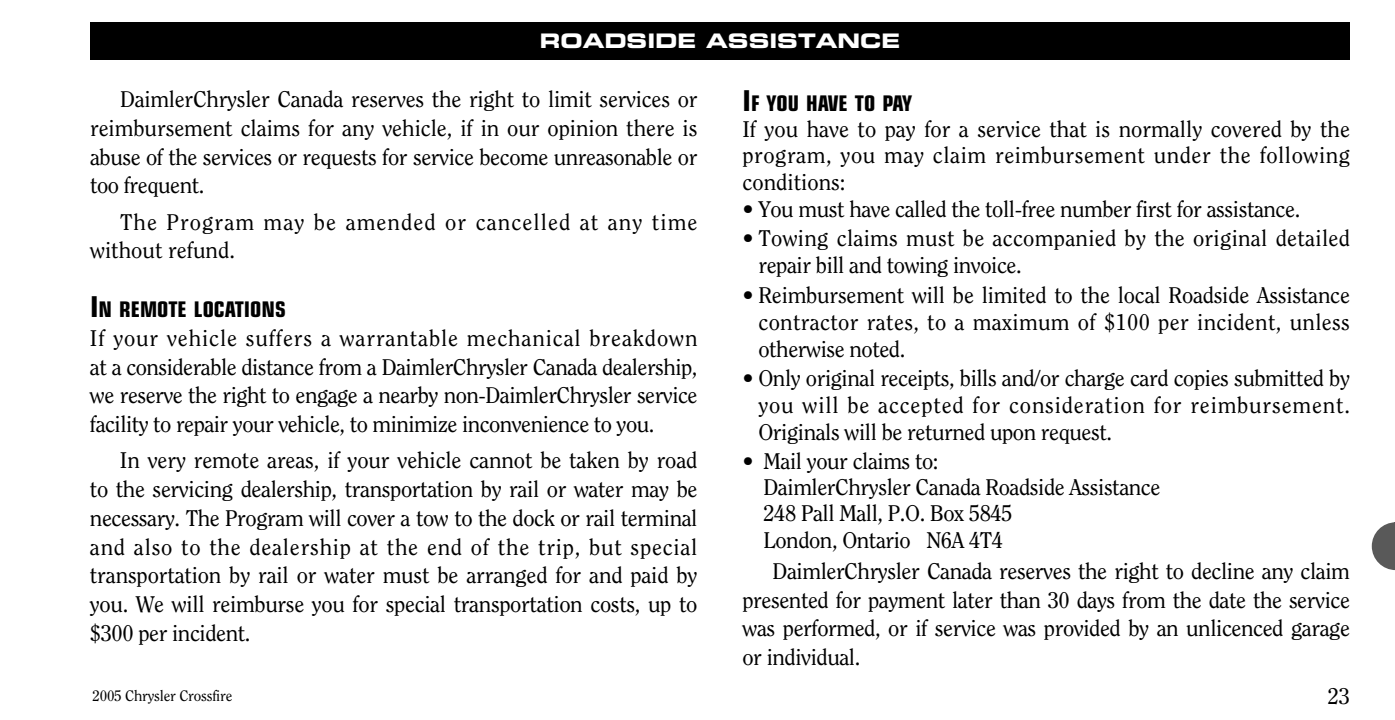
<style>
.page{position:relative;width:1395px;height:720px;background:#fff}
.page>*{position:absolute;margin:0;border:0;box-sizing:border-box;transform-origin:0 0}
.t1{font:22.5px/28.8px "Clearface";letter-spacing:-.02em;color:#000;text-align:justify}
.t2{font:22.5px/27px "Clearface";letter-spacing:.01em;color:#000}
.t3{font:22.5px/28.8px "Clearface";letter-spacing:.045em;color:#000}
.t4{font:700 condensed 21.5px "Eurostile";color:#000}
.t5{font:20px "Eurostile Bold Extended Two";color:#fff}
.t6{font:15px "Clearface";letter-spacing:-.015em;color:#000}
.s1{font-size:28.75px}
</style>
<div class="page">
<div style="left:90px;top:22px;width:1260px;height:38px;background:#000"></div>
<svg style="left:1372px;top:522px;width:23px;height:48px"></svg>
<p class="t5" style="left:540px;top:29px;width:362px">ROADSIDE ASSISTANCE</p>
<p class="t1" style="left:90px;top:86px;width:609px;text-indent:30px">DaimlerChrysler Canada reserves the right to limit services or reimbursement claims for any vehicle, if in our opinion there is abuse of the services or requests for service become unreasonable or too frequent.</p>
<p class="t3" style="left:90px;top:209px;width:609px;text-indent:30px">The Program may be amended or cancelled at any time without refund.</p>
<p class="t4" style="left:90px;top:301px;width:197px"><span class="s1">I</span>N REMOTE LOCATIONS</p>
<p class="t1" style="left:90px;top:325px;width:609px">If your vehicle suffers a warrantable mechanical breakdown at a considerable distance from a DaimlerChrysler Canada dealership, we reserve the right to engage a nearby non-DaimlerChrysler service facility to repair your vehicle, to minimize inconvenience to you.</p>
<p class="t1" style="left:90px;top:447px;width:609px;text-indent:30px">In very remote areas, if your vehicle cannot be taken by road to the servicing dealership, transportation by rail or water may be necessary. The Program will cover a tow to the dock or rail terminal and also to the dealership at the end of the trip, but special transportation by rail or water must be arranged for and paid by you. We will reimburse you for special transportation costs, up to $300 per incident.</p>
<p class="t4" style="left:742px;top:95px;width:171px"><span class="s1">I</span>F YOU HAVE TO PAY</p>
<p class="t1" style="left:742px;top:117px;width:609px;line-height:26.2px">If you have to pay for a service that is normally covered by the program, you may claim reimbursement under the following conditions:</p>
<p class="t1" style="left:742px;top:195px;width:559px">• You must have called the toll-free number first for assistance.</p>
<p class="t2" style="left:758px;top:226px;width:593px;text-indent:-16px">• Towing claims must be accompanied by the original detailed repair bill and towing invoice.</p>
<p class="t1" style="left:758px;top:282px;width:593px;line-height:27px;text-indent:-16px">• Reimbursement will be limited to the local Roadside Assistance contractor rates, to a maximum of $100 per incident, unless otherwise noted.</p>
<p class="t1" style="left:758px;top:366px;width:593px;line-height:27px;text-indent:-16px">• Only original receipts, bills and/or charge card copies submitted by you will be accepted for consideration for reimbursement.<br>Originals will be returned upon request.</p>
<p class="t1" style="left:763px;top:449px;width:399px;line-height:26.2px;text-align:left;text-indent:-21px">• Mail your claims to:<br>DaimlerChrysler Canada Roadside Assistance<br>248 Pall Mall, P.O. Box 5845<br>London, Ontario N6A 4T4</p>
<p class="t1" style="left:742px;top:558px;width:609px;text-indent:30px">DaimlerChrysler Canada reserves the right to decline any claim presented for payment later than 30 days from the date the service was performed, or if service was provided by an unlicenced garage or individual.</p>
<p class="t6" style="left:92px;top:689px;width:142px">2005 Chrysler Crossfire</p>
<p class="t1" style="left:1328px;top:683px;width:24px">23</p>
</div>
